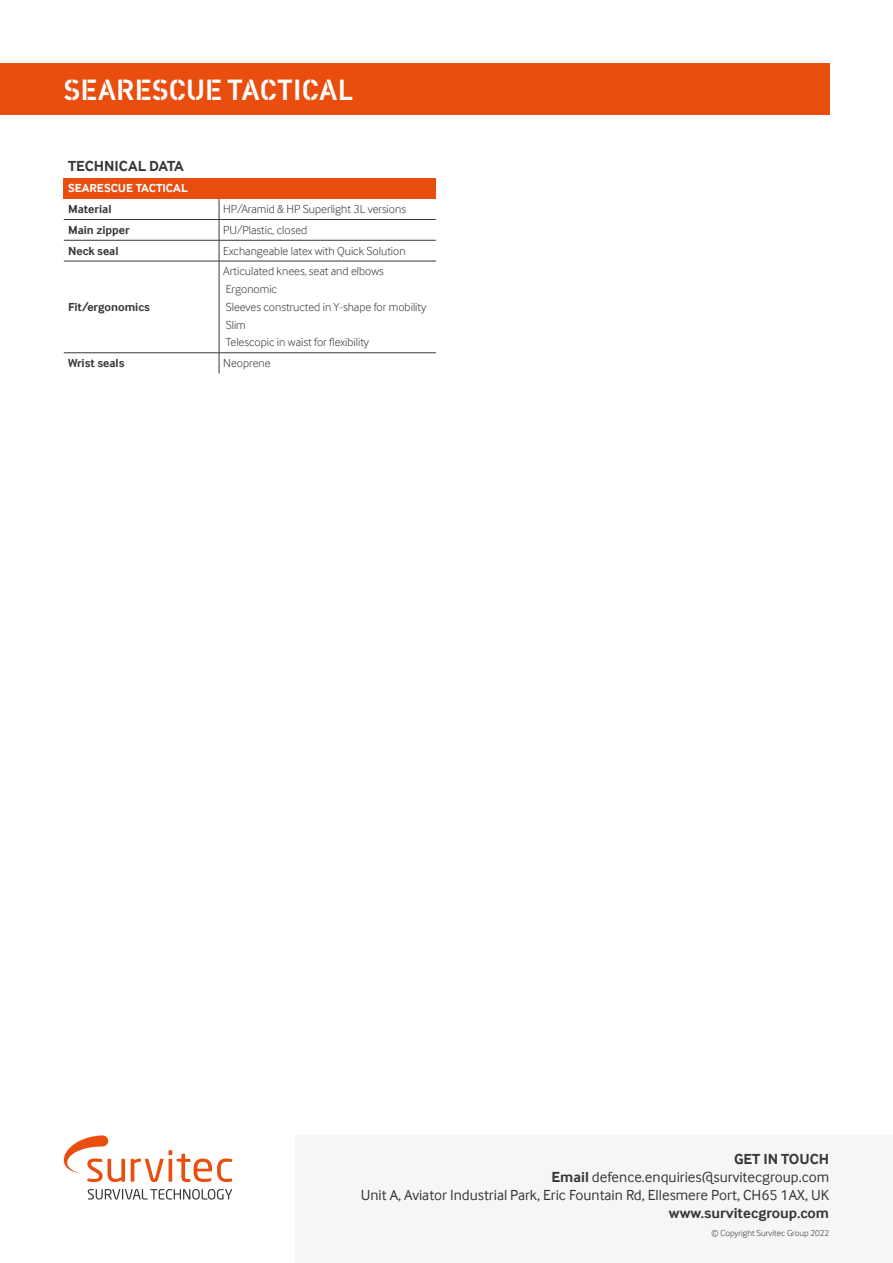
<style>
.page{position:relative;width:893px;height:1263px;background:#fff}
.page>*{position:absolute;margin:0;border:0;box-sizing:border-box;transform-origin:0 0}
.t1{font:30px "Vtg Stencil DIN";color:#fff}
.t2{font:15px/18px "Inter Face";color:#373935;text-align:right}
.t3{font:700 15px "Inter Face";color:#373935}
.t4{font:700 15px "Inter Face";color:#373936}
.t5{font:300 12px/17.7px "Inter Face";color:#373936}
.t6{font:700 12px "Inter Face";color:#373936}
.t7{font:700 12px "Inter Face";color:#fff}
.t8{font:300 9px "Inter Face";color:#373935}
.s1{font-weight:700}
</style>
<div class="page">
<svg style="left:88px;top:1189px;width:144px;height:10px"></svg>
<svg style="left:131px;top:1150px;width:101px;height:32px"></svg>
<svg style="left:63px;top:1135px;width:62px;height:47px"></svg>
<div style="left:295px;top:1135px;width:598px;height:128px;background:#f6f6f6"></div>
<div style="left:0;top:64px;width:829px;height:51px;background:#e94e0f"></div>
<svg style="left:64px;top:199px;width:372px;height:174px"></svg>
<div style="left:64px;top:178px;width:372px;height:21px;background:#e94e0f"></div>
<hr style="left:64px;top:219px;width:155px;height:1px;background:#373936">
<hr style="left:64px;top:240px;width:155px;height:1px;background:#373936">
<hr style="left:64px;top:261px;width:155px;height:1px;background:#373936">
<svg style="left:219px;top:199px;width:1px;height:62px"></svg>
<hr style="left:219px;top:261px;width:1px;height:92px;background:#373936">
<hr style="left:219px;top:219px;width:217px;height:1px;background:#373936">
<hr style="left:219px;top:240px;width:217px;height:1px;background:#373936">
<hr style="left:219px;top:261px;width:217px;height:1px;background:#373936">
<hr style="left:64px;top:352px;width:155px;height:1px;background:#373936">
<hr style="left:219px;top:352px;width:217px;height:1px;background:#373936">
<svg style="left:219px;top:353px;width:1px;height:20px"></svg>
<h1 class="t1" style="left:64px;top:72px;width:291px">SEARESCUE TACTICAL</h1>
<p class="t4" style="left:68px;top:157px;width:117px">TECHNICAL DATA</p>
<p class="t7" style="left:68px;top:181px;width:121px">SEARESCUE TACTICAL</p>
<p class="t6" style="left:68px;top:202px;width:45px">Material</p>
<p class="t5" style="left:223px;top:201px;width:184px">HP/Aramid &amp; HP Superlight 3L versions</p>
<p class="t6" style="left:68px;top:223px;width:63px">Main zipper</p>
<p class="t5" style="left:223px;top:222px;width:85px">PU/Plastic, closed</p>
<p class="t6" style="left:68px;top:244px;width:52px">Neck seal</p>
<p class="t5" style="left:223px;top:243px;width:184px">Exchangeable latex with Quick Solution</p>
<p class="t6" style="left:68px;top:300px;width:84px">Fit/ergonomics</p>
<p class="t5" style="left:223px;top:264px;width:205px">Articulated knees, seat and elbows<br>Ergonomic<br>Sleeves constructed in Y-shape for mobility<br>Slim<br>Telescopic in waist for flexibility</p>
<p class="t6" style="left:68px;top:356px;width:58px">Wrist seals</p>
<p class="t5" style="left:223px;top:355px;width:49px">Neoprene</p>
<p class="t2" style="left:361px;top:1151px;width:470px"><span class="s1">GET IN TOUCH<br>Email</span> defence.enquiries@survitecgroup.com<br>Unit A, Aviator Industrial Park, Eric Fountain Rd, Ellesmere Port, CH65 1AX, UK</p>
<p class="t3" style="left:669px;top:1204px;width:162px">www.survitecgroup.com</p>
<p class="t8" style="left:712px;top:1228px;width:119px">© Copyright Survitec Group 2022</p>
</div>
